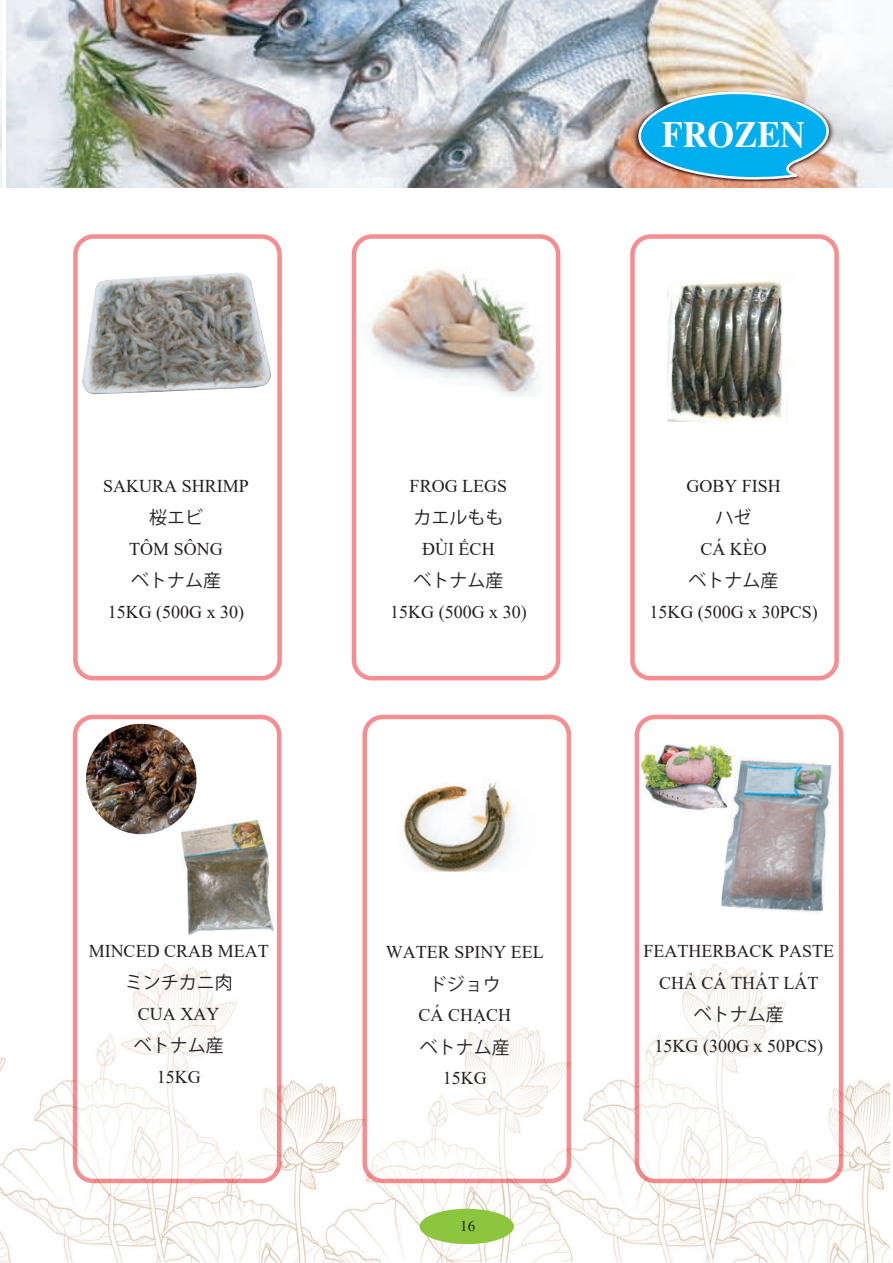
<style>
.page{position:relative;width:893px;height:1263px;background:#fff}
.page>*{position:absolute;margin:0;border:0;box-sizing:border-box;transform-origin:0 0}
.t1{font:700 36.75px "UTM Times";color:#fff;scale:.93 1}
.t2{font:18px/32px "Times New Roman";color:#231f20;text-align:center}
.t3{font:18px "Koz Go Pr 6 N";color:#231f20}
.t4{font:15px "Times New Roman";color:#231f20}
</style>
<div class="page">
<img style="left:0;top:0;width:889px;height:1262px">
<div style="left:75px;top:236px;width:205px;height:442px;background:#fff;border-radius:18px"></div>
<div style="left:73px;top:234px;width:209px;height:446px;border:4px solid #ee1d23;border-radius:18px"></div>
<div style="left:632px;top:236px;width:205px;height:442px;background:#fff;border-radius:18px"></div>
<div style="left:630px;top:234px;width:209px;height:446px;border:4px solid #ee1d23;border-radius:18px"></div>
<div style="left:354px;top:236px;width:204px;height:442px;background:#fff;border-radius:18px"></div>
<div style="left:352px;top:234px;width:208px;height:446px;border:4px solid #ee1d23;border-radius:18px"></div>
<div style="left:75px;top:717px;width:204px;height:464px;background:#fff;border-radius:18px"></div>
<div style="left:73px;top:715px;width:208px;height:468px;border:4px solid #ee1d23;border-radius:18px"></div>
<div style="left:365px;top:717px;width:204px;height:464px;background:#fff;border-radius:18px"></div>
<div style="left:362px;top:715px;width:209px;height:468px;border:4px solid #ee1d23;border-radius:18px"></div>
<img style="left:667px;top:281px;width:116px;height:141px">
<img style="left:86px;top:724px;width:110px;height:110px;border-radius:54px">
<img style="left:7px;top:1px;width:886px;height:187px">
<img style="left:0;top:1px;width:1px;height:187px">
<div style="left:637px;top:717px;width:204px;height:464px;background:#fff;border-radius:18px"></div>
<div style="left:635px;top:715px;width:208px;height:468px;border:4px solid #ee1d23;border-radius:18px"></div>
<img style="left:641px;top:744px;width:88px;height:67px">
<img style="left:370px;top:269px;width:170px;height:128px">
<img style="left:403px;top:782px;width:111px;height:89px">
<img style="left:82px;top:273px;width:189px;height:121px">
<img style="left:0;top:1262px;width:892px;height:1px">
<img style="left:182px;top:820px;width:91px;height:115px">
<img style="left:721px;top:755px;width:111px;height:159px">
<img style="left:630px;top:89px;width:207px;height:94px">
<img style="left:633px;top:86px;width:206px;height:95px">
<div style="left:420px;top:1209px;width:94px;height:35px;background:#8bc63e;border-radius:50%"></div>
<h1 class="t1" style="left:662px;top:106px;width:156px">FROZEN</h1>
<p class="t2" style="left:103px;top:469px;width:147px">SAKURA SHRIMP</p>
<p class="t3" style="left:149px;top:507px;width:55px">桜エビ</p>
<p class="t2" style="left:129px;top:532px;width:95px">TÔM SÔNG</p>
<p class="t3" style="left:131px;top:570px;width:91px">ベトナム産</p>
<p class="t2" style="left:108px;top:595px;width:138px">15KG (500G x 30)</p>
<p class="t2" style="left:410px;top:469px;width:99px">FROG LEGS</p>
<p class="t3" style="left:413px;top:507px;width:91px">カエルもも</p>
<p class="t2" style="left:422px;top:532px;width:74px">ĐÙI ẾCH</p>
<p class="t3" style="left:413px;top:570px;width:91px">ベトナム産</p>
<p class="t2" style="left:390px;top:595px;width:138px">15KG (500G x 30)</p>
<p class="t2" style="left:686px;top:469px;width:96px">GOBY FISH</p>
<p class="t3" style="left:716px;top:507px;width:37px">ハゼ</p>
<p class="t2" style="left:700px;top:532px;width:68px">CÁ KÈO</p>
<p class="t3" style="left:689px;top:570px;width:91px">ベトナム産</p>
<p class="t2" style="left:649px;top:595px;width:170px">15KG (500G x 30PCS)</p>
<p class="t2" style="left:89px;top:934px;width:181px">MINCED CRAB MEAT</p>
<p class="t3" style="left:125px;top:973px;width:109px">ミンチカニ肉</p>
<p class="t2" style="left:138px;top:997px;width:83px">CUA XAY</p>
<p class="t3" style="left:134px;top:1036px;width:91px">ベトナム産</p>
<p class="t2" style="left:157px;top:1060px;width:45px">15KG</p>
<p class="t2" style="left:386px;top:936px;width:159px">WATER SPINY EEL</p>
<p class="t3" style="left:429px;top:974px;width:73px">ドジョウ</p>
<p class="t2" style="left:419px;top:999px;width:94px">CÁ CHẠCH</p>
<p class="t3" style="left:420px;top:1037px;width:91px">ベトナム産</p>
<p class="t2" style="left:443px;top:1062px;width:45px">15KG</p>
<p class="t4" style="left:460px;top:1215px;width:16px">16</p>
<p class="t2" style="left:644px;top:934px;width:192px">FEATHERBACK PASTE<br>CHẢ CÁ THÁT LÁT</p>
<p class="t3" style="left:694px;top:1004px;width:92px">ベトナム産</p>
<p class="t2" style="left:654px;top:1029px;width:170px">15KG (300G x 50PCS)</p>
</div>
